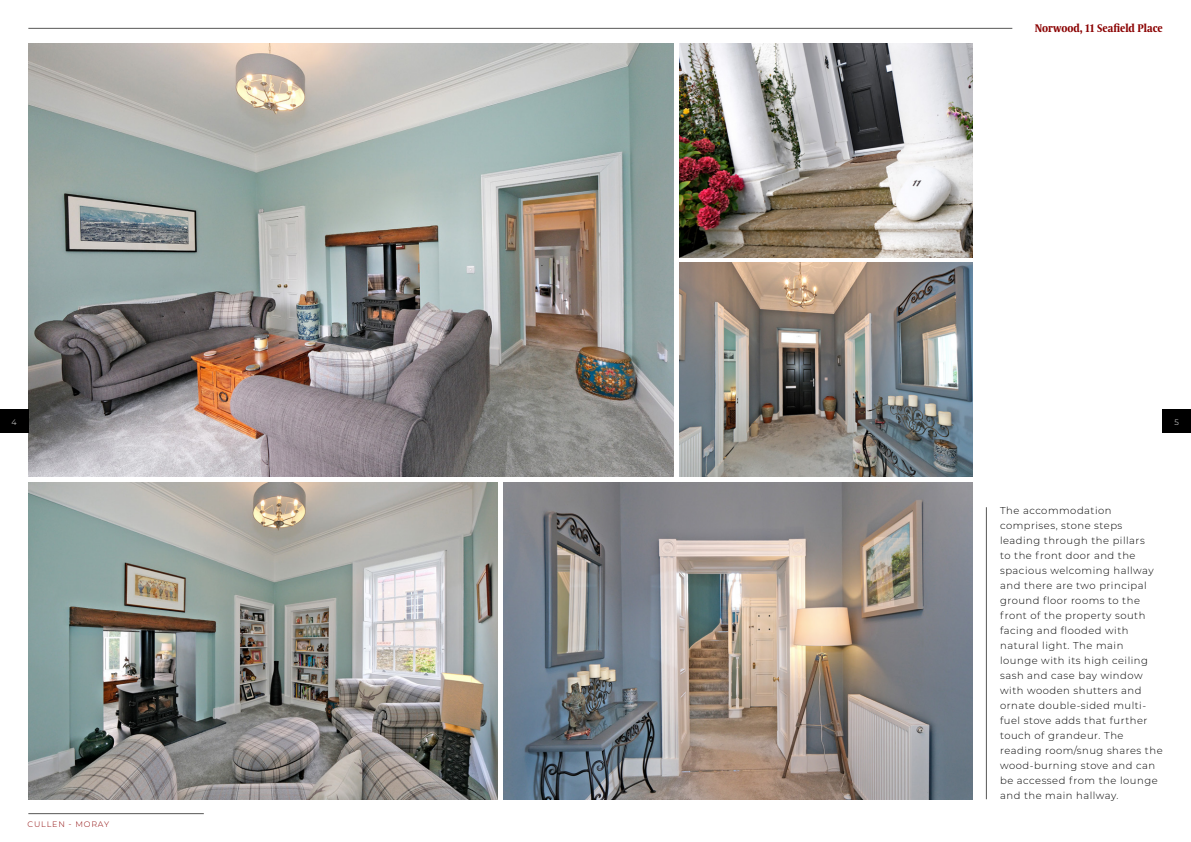
<style>
.page{position:relative;width:1191px;height:842px;background:#fff}
.page>*{position:absolute;margin:0;border:0;box-sizing:border-box;transform-origin:0 0}
.t1{font:700 11px "Coranto 2 Headline";color:#8b0303}
.t2{font:300 10px/15px "Montserrat";letter-spacing:.05em;color:#000}
.t3{font:300 8px "Montserrat";letter-spacing:.1em;color:#8b0303}
.t4{font:300 8px "Montserrat";color:#fafafa}
</style>
<div class="page">
<img style="left:503px;top:482px;width:469px;height:317px">
<img style="left:28px;top:43px;width:645px;height:434px">
<img style="left:28px;top:482px;width:470px;height:317px">
<img style="left:679px;top:43px;width:293px;height:214px">
<img style="left:679px;top:263px;width:293px;height:214px">
<hr style="left:986px;top:507px;width:1px;height:292px;background:#575756">
<div style="left:0;top:409px;width:28px;height:24px;background:#000"></div>
<div style="left:1162px;top:409px;width:29px;height:24px;background:#000"></div>
<hr style="left:28px;top:28px;width:984px;height:1px;background:#575756">
<hr style="left:28px;top:813px;width:176px;height:1px;background:#575756">
<p class="t1" style="left:1034px;top:20px;width:129px">Norwood, 11 Seafield Place</p>
<p class="t4" style="left:12px;top:417px;width:7px">4</p>
<p class="t4" style="left:1174px;top:417px;width:6px">5</p>
<p class="t3" style="left:28px;top:819px;width:83px">CULLEN - MORAY</p>
<p class="t2" style="left:1000px;top:503px;width:164px">The accommodation comprises, stone steps leading through the pillars<br>to the front door and the spacious welcoming hallway and there are two principal ground floor rooms to the front of the property south facing and flooded with natural light. The main lounge with its high ceiling sash and case bay window with wooden shutters and ornate double-sided multi&shy;fuel stove adds that further touch of grandeur. The reading room/snug shares the wood-burning stove and can be accessed from the lounge and the main hallway.</p>
</div>
